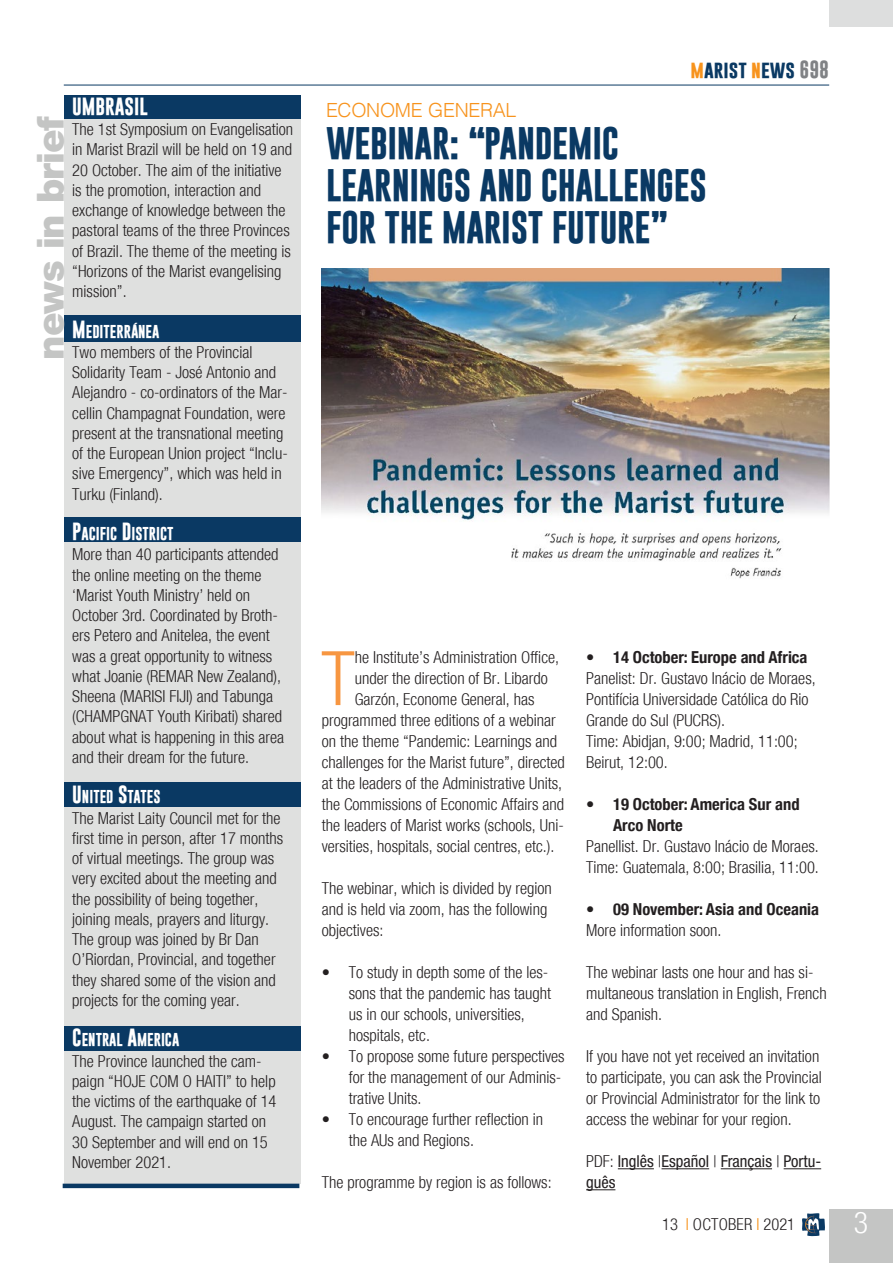
<style>
.page{position:relative;width:893px;height:1263px;background:#fff}
.page>*{position:absolute;margin:0;border:0;box-sizing:border-box;transform-origin:0 0}
.Testo_sinEspacio{font:300 condensed 75.3px "Helvetica Neue";color:#f79641}
.Titolo{font:900 37.5px "Helvetica Neue";letter-spacing:-.03em;color:#c4c5c4}
.Titolo-2{font:700 33px "Gobold";letter-spacing:-.01em;color:#0a3963}
.t1{font:300 condensed 30px "Helvetica Neue";color:#fff}
.sommario{font:300 19.5px "Helvetica";letter-spacing:-.015em;color:#f7931d}
.t2{font:700 18px "Gobold";color:#0a3963}
.Testo_sinEspacio-2{font:700 18px "Gobold";color:#fff}
.Testo_sinEspacio-3{font:300 condensed 16.5px/20.2px "Helvetica Neue";color:#231f20}
.t3{font:700 condensed 16.5px/21px "Helvetica Neue";color:#231f20}
.Testo_sinEspacio-4{font:condensed 16.5px/21px "Helvetica Neue";color:#231f20}
.Testo_sinEspacio-5{font:700 13.5px "Gobold";color:#fff}
.s1{font-size:18px}
.s2{color:#f7931d}
.s3{color:#808285}
.s4{font-weight:300}
</style>
<div class="page">
<div style="left:829px;top:1209px;width:64px;height:54px;background:#c4c5c4"></div>
<hr style="left:64px;top:85px;width:765px;height:1px;background:#0a3963">
<svg style="left:802px;top:1213px;width:23px;height:23px"></svg>
<div style="left:829px;top:0;width:64px;height:27px;background:#dddede"></div>
<hr style="left:618px;top:1168px;width:36px;height:1px;background:#231f20">
<hr style="left:661px;top:1168px;width:48px;height:1px;background:#231f20">
<hr style="left:721px;top:1168px;width:51px;height:1px;background:#231f20">
<hr style="left:784px;top:1168px;width:37px;height:1px;background:#231f20">
<svg style="left:586px;top:1189px;width:29px;height:1px"></svg>
<img style="left:322px;top:268px;width:507px;height:311px">
<div style="left:64px;top:109px;width:236px;height:1075px;background:#dfe0df"></div>
<div style="left:64px;top:315px;width:236px;height:26px;background:#0a3963"></div>
<div style="left:64px;top:518px;width:236px;height:24px;background:#0a3963"></div>
<div style="left:64px;top:782px;width:236px;height:25px;background:#0a3963"></div>
<div style="left:64px;top:1026px;width:236px;height:24px;background:#0a3963"></div>
<hr style="left:63px;top:1184px;width:236px;height:4px;background:#0a3963">
<div style="left:64px;top:95px;width:236px;height:24px;background:#0a3963"></div>
<p class="Testo_sinEspacio-2" style="left:72px;top:94px;width:77px">UMBRASIL</p>
<p class="Testo_sinEspacio-3" style="left:72px;top:119px;width:222px">The 1st Symposium on Evangelisation in Marist Brazil will be held on 19 and 20 October. The aim of the initiative is the promotion, interaction and exchange of knowledge between the pastoral teams of the three Provinces of Brazil. The theme of the meeting is “Horizons of the Marist evangelising mission”.</p>
<p class="Testo_sinEspacio-5" style="left:72px;top:322px;width:88px"><span class="s1">M</span>EDITERRÁNEA</p>
<p class="Testo_sinEspacio-3" style="left:72px;top:342px;width:217px">Two members of the Provincial Solidarity Team - José Antonio and Alejandro - co-ordinators of the Mar&shy;cellin Champagnat Foundation, were present at the transnational meeting of the European Union project “Inclu&shy;sive Emergency”, which was held in Turku (Finland).</p>
<p class="Testo_sinEspacio-5" style="left:72px;top:525px;width:103px"><span class="s1">P</span>ACIFIC <span class="s1">D</span>ISTRICT</p>
<p class="Testo_sinEspacio-3" style="left:72px;top:544px;width:213px">More than 40 participants attended the online meeting on the theme ‘Marist Youth Ministry’ held on October 3rd. Coordinated by Broth&shy;ers Petero and Anitelea, the event was a great opportunity to witness what Joanie (REMAR New Zealand), Sheena (MARISI FIJI) and Tabunga (CHAMPGNAT Youth Kiribati) shared about what is happening in this area and their dream for the future.</p>
<p class="Testo_sinEspacio-5" style="left:72px;top:788px;width:88px"><span class="s1">U</span>NITED <span class="s1">S</span>TATES</p>
<p class="Testo_sinEspacio-3" style="left:72px;top:807px;width:213px">The Marist Laity Council met for the first time in person, after 17 months of virtual meetings. The group was very excited about the meeting and the possibility of being together, joining meals, prayers and liturgy.<br>The group was joined by Br Dan O’Riordan, Provincial, and together they shared some of the vision and projects for the coming year.</p>
<p class="Testo_sinEspacio-5" style="left:72px;top:1031px;width:108px"><span class="s1">C</span>ENTRAL <span class="s1">A</span>MERICA</p>
<p class="Testo_sinEspacio-3" style="left:72px;top:1050px;width:206px">The Province launched the cam&shy;paign “HOJE COM O HAITI” to help the victims of the earthquake of 14<br>August. The campaign started on<br>30 September and will end on 15<br>November 2021.</p>
<p class="Titolo" style="left:28px;top:359px;width:245px;rotate:-90deg">news in brief</p>
<p class="t2" style="left:691px;top:57px;width:140px"><span class="s2">m</span>arist <span class="s2">n</span>ews <span class="s3">698</span></p>
<p class="sommario" style="left:326px;top:93px;width:192px">ECONOME GENERAL</p>
<p class="Titolo-2" style="left:326px;top:122px;width:294px">WEBINAR: “PANDEMIC</p>
<p class="Titolo-2" style="left:326px;top:164px;width:382px">LEARNINGS AND CHALLENGES</p>
<p class="Titolo-2" style="left:326px;top:206px;width:343px">FOR THE MARIST FUTURE”</p>
<p class="Testo_sinEspacio" style="left:321px;top:635px;width:35px">T</p>
<p class="Testo_sinEspacio-3" style="left:355px;top:647px;width:206px">he Institute’s Administration Office,</p>
<p class="Testo_sinEspacio-3" style="left:355px;top:668px;width:194px">under the direction of Br. Libardo</p>
<p class="Testo_sinEspacio-3" style="left:355px;top:689px;width:181px">Garzón, Econome General, has</p>
<p class="Testo_sinEspacio-3" style="left:322px;top:710px;width:235px">programmed three editions of a webinar</p>
<p class="Testo_sinEspacio-3" style="left:322px;top:731px;width:237px">on the theme “Pandemic: Learnings and</p>
<p class="Testo_sinEspacio-3" style="left:322px;top:752px;width:245px">challenges for the Marist future”, directed</p>
<p class="Testo_sinEspacio-3" style="left:322px;top:773px;width:242px">at the leaders of the Administrative Units,</p>
<p class="Testo_sinEspacio-3" style="left:322px;top:794px;width:244px">the Commissions of Economic Affairs and</p>
<p class="Testo_sinEspacio-3" style="left:322px;top:815px;width:244px">the leaders of Marist works (schools, Uni-</p>
<p class="Testo_sinEspacio-3" style="left:322px;top:836px;width:234px">versities, hospitals, social centres, etc.).</p>
<p class="Testo_sinEspacio-3" style="left:322px;top:878px;width:232px;line-height:21px">The webinar, which is divided by region and is held via zoom, has the following objectives:</p>
<p class="Testo_sinEspacio-3" style="left:349px;top:962px;width:204px;line-height:21px;text-indent:-27px">• To study in depth some of the les&shy;sons that the pandemic has taught us in our schools, universities, hospitals, etc.</p>
<p class="Testo_sinEspacio-3" style="left:349px;top:1046px;width:217px;line-height:21px;text-indent:-27px">• To propose some future perspectives for the management of our Adminis&shy;trative Units.</p>
<p class="Testo_sinEspacio-3" style="left:349px;top:1109px;width:196px;line-height:21px;text-indent:-27px">• To encourage further reflection in the AUs and Regions.</p>
<p class="Testo_sinEspacio-3" style="left:322px;top:1172px;width:231px">The programme by region is as follows:</p>
<p class="t3" style="left:586px;top:645px;width:223px">• 14 October: Europe and Africa</p>
<p class="Testo_sinEspacio-3" style="left:586px;top:668px;width:231px;line-height:21px">Panelist: Dr. Gustavo Inácio de Moraes,<br>Pontifícia Universidade Católica do Rio<br>Grande do Sul (PUCRS).</p>
<p class="Testo_sinEspacio-3" style="left:586px;top:731px;width:213px;line-height:21px">Time: Abidjan, 9:00; Madrid, 11:00;<br>Beirut, 12:00.</p>
<p class="t3" style="left:613px;top:792px;width:188px;text-indent:-27px">• 19 October: America Sur and<br>Arco Norte</p>
<p class="Testo_sinEspacio-3" style="left:586px;top:836px;width:234px">Panellist. Dr. Gustavo Inácio de Moraes.</p>
<p class="Testo_sinEspacio-3" style="left:586px;top:857px;width:234px">Time: Guatemala, 8:00; Brasilia, 11:00.</p>
<p class="t3" style="left:586px;top:897px;width:235px">• 09 November: Asia and Oceania</p>
<p class="Testo_sinEspacio-3" style="left:586px;top:920px;width:137px">More information soon.</p>
<p class="Testo_sinEspacio-3" style="left:586px;top:962px;width:242px;line-height:21px">The webinar lasts one hour and has si&shy;multaneous translation in English, French and Spanish.</p>
<p class="Testo_sinEspacio-3" style="left:586px;top:1046px;width:237px;line-height:21px">If you have not yet received an invitation to participate, you can ask the Provincial or Provincial Administrator for the link to access the webinar for your region.</p>
<p class="Testo_sinEspacio-4" style="left:586px;top:1151px;width:237px"><span class="s4">PDF:</span> Inglês <span class="s4">|</span>Español <span class="s4">|</span> Français <span class="s4">|</span> Portu&shy;guês</p>
<p class="Testo_sinEspacio-3" style="left:662px;top:1214px;width:135px">13 <span class="s2">I</span> OCTOBER <span class="s2">I</span> 2021</p>
<h3 class="t1" style="left:854px;top:1205px;width:16px">3</h3>
</div>
